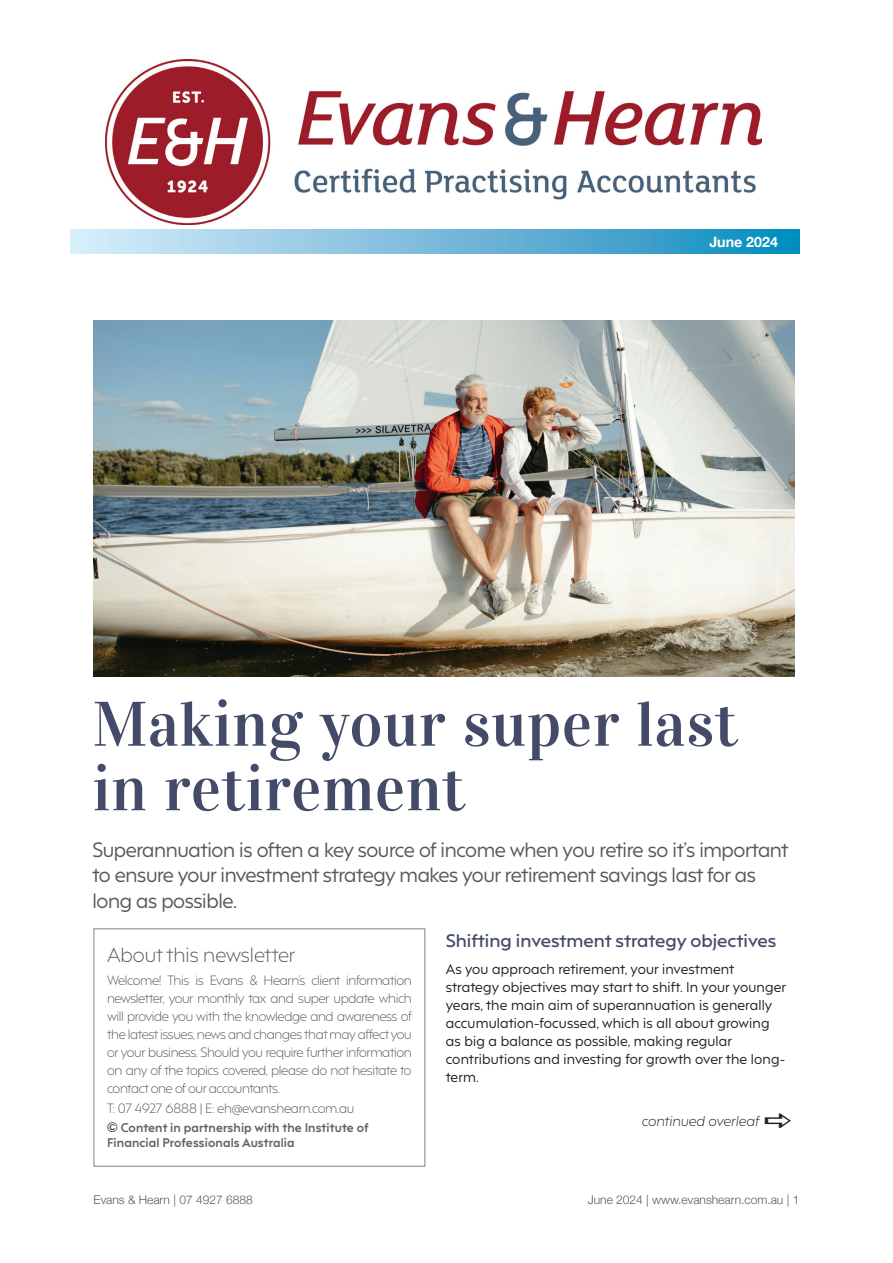
<style>
.page{position:relative;width:893px;height:1263px;background:#fff}
.page>*{position:absolute;margin:0;border:0;box-sizing:border-box;transform-origin:0 0}
.t1{font:63px/64.5px "Vidaloka";letter-spacing:.01em;color:#444b68}
.t2{font:19.5px/25.5px "F37 Hooj";letter-spacing:-.02em;color:#57585a}
.t3{font:300 19.5px "F37 Hooj";color:#57585a}
.t4{font:600 17.1px "F37 Hooj";color:#454c6a;scale:1.05 1}
.t5{font:700 14.25px "Helvetica Neue";color:#fff}
.t6{font:13.5px/18px "F37 Hooj";letter-spacing:.01em;color:#231f20}
.t7{font:italic 300 13.5px "F37 Hooj";letter-spacing:.01em;color:#231f20}
.t8{font:300 12.75px/18px "F37 Hooj";letter-spacing:-.03em;color:#57585a;text-align:justify}
.t9{font:700 12px/15px "F37 Hooj";letter-spacing:.01em;color:#636366}
.t10{font:300 12px "Helvetica Neue";color:#57585a}
</style>
<div class="page">
<img style="left:93px;top:321px;width:701px;height:355px">
<svg style="left:71px;top:230px;width:728px;height:23px;background:#75bbdb"></svg>
<img style="left:106px;top:60px;width:655px;height:164px">
<div style="left:94px;top:928px;width:331px;height:238px;border:1px solid #808285"></div>
<p class="t5" style="left:709px;top:231px;width:70px">June 2024</p>
<h1 class="t1" style="left:92px;top:692px;width:647px">Making your super last in retirement</h1>
<h2 class="t2" style="left:92px;top:835px;width:698px">Superannuation is often a key source of income when you retire so it’s important to ensure your investment strategy makes your retirement savings last for as long as possible.</h2>
<h3 class="t4" style="left:446px;top:926px;width:316px">Shifting investment strategy objectives</h3>
<p class="t6" style="left:446px;top:958px;width:342px">As you approach retirement, your investment strategy objectives may start to shift. In your younger years, the main aim of superannuation is generally accumulation-focussed, which is all about growing as big a balance as possible, making regular contributions and investing for growth over the long&shy;term.</p>
<h2 class="t3" style="left:107px;top:939px;width:190px">About this newsletter</h2>
<p class="t8" style="left:107px;top:969px;width:306px">Welcome! This is Evans &amp; Hearn’s client information newsletter, your monthly tax and super update which will provide you with the knowledge and awareness of the latest issues, news and changes that may affect you or your business. Should you require further information on any of the topics covered, please do not hesitate to contact one of our accountants.</p>
<p class="t8" style="left:107px;top:1098px;width:249px">T: 07 4927 6888 | E: eh@evanshearn.com.au</p>
<p class="t9" style="left:107px;top:1119px;width:263px;text-indent:14px">Content in partnership with the Institute of<br>Financial Professionals Australia</p>
<p class="t7" style="left:641px;top:1110px;width:119px">continued overleaf</p>
<p class="t10" style="left:94px;top:1190px;width:161px">Evans &amp; Hearn | 07 4927 6888</p>
<p class="t10" style="left:588px;top:1190px;width:213px">June 2024 | www.evanshearn.com.au | 1</p>
</div>
